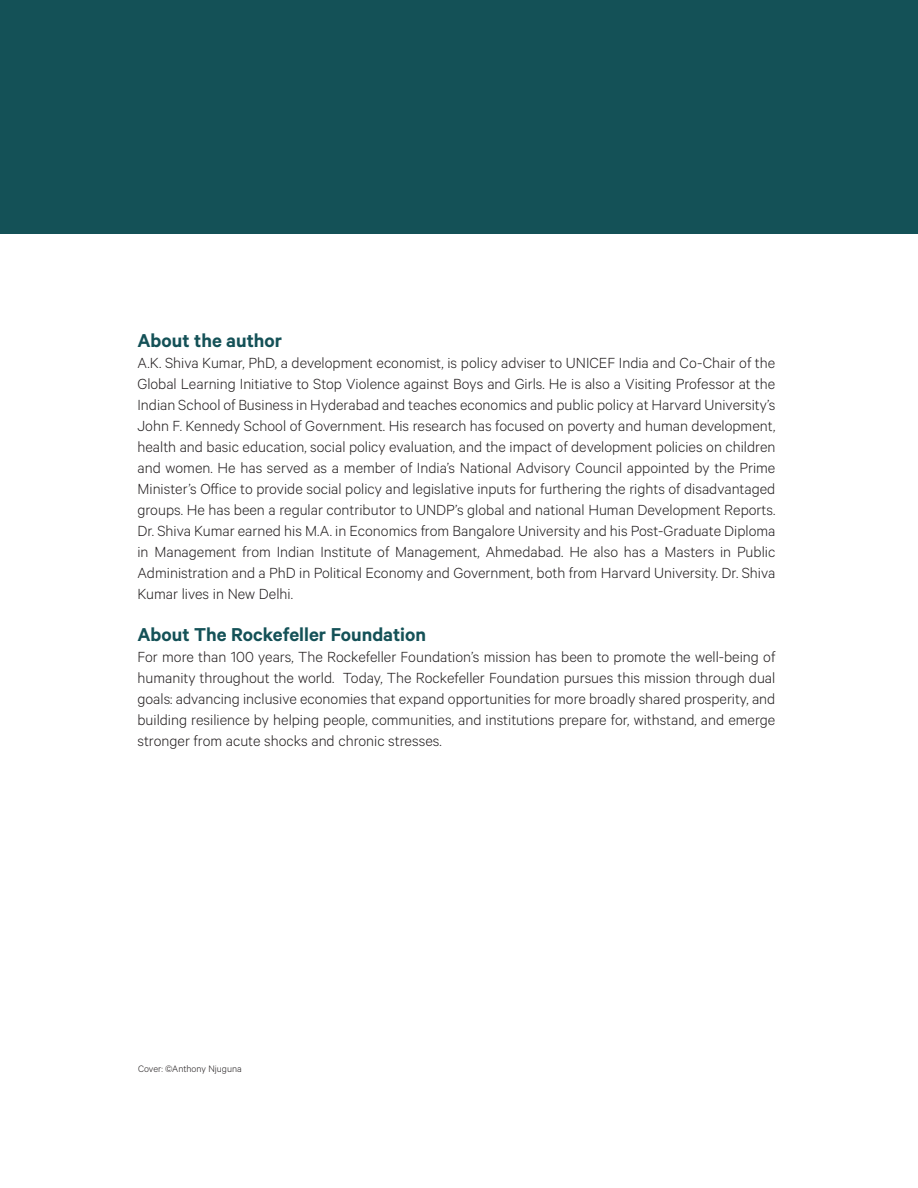
<style>
.page{position:relative;width:918px;height:1188px;background:#fff}
.page>*{position:absolute;margin:0;border:0;box-sizing:border-box;transform-origin:0 0}
.FM_B-Head{font:600 21px "Calibre";color:#145157}
.FM_Body{font:300 16.5px/21px "Calibre";color:#231f20;text-align:justify}
.PhotoCaption{font:300 10.5px "Calibre";color:#231f20}
</style>
<div class="page">
<div style="left:0;top:0;width:918px;height:234px;background:#145157"></div>
<p class="FM_B-Head" style="left:137px;top:328px;width:146px">About the author</p>
<p class="FM_Body" style="left:137px;top:352px;width:639px">A.K. Shiva Kumar, PhD, a development economist, is policy adviser to UNICEF India and Co-Chair of the Global Learning Initiative to Stop Violence against Boys and Girls. He is also a Visiting Professor at the Indian School of Business in Hyderabad and teaches economics and public policy at Harvard University’s John F. Kennedy School of Government. His research has focused on poverty and human development, health and basic education, social policy evaluation, and the impact of development policies on children and women. He has served as a member of India’s National Advisory Council appointed by the Prime Minister’s Office to provide social policy and legislative inputs for furthering the rights of disadvantaged groups. He has been a regular contributor to UNDP’s global and national Human Development Reports.<br>Dr. Shiva Kumar earned his M.A. in Economics from Bangalore University and his Post-Graduate Diploma in Management from Indian Institute of Management, Ahmedabad. He also has a Masters in Public Administration and a PhD in Political Economy and Government, both from Harvard University. Dr. Shiva Kumar lives in New Delhi.</p>
<p class="FM_B-Head" style="left:137px;top:622px;width:290px">About The Rockefeller Foundation</p>
<p class="FM_Body" style="left:137px;top:646px;width:639px">For more than 100 years, The Rockefeller Foundation’s mission has been to promote the well-being of humanity throughout the world. Today, The Rockefeller Foundation pursues this mission through dual goals: advancing inclusive economies that expand opportunities for more broadly shared prosperity, and building resilience by helping people, communities, and institutions prepare for, withstand, and emerge stronger from acute shocks and chronic stresses.</p>
<p class="PhotoCaption" style="left:138px;top:1063px;width:105px">Cover: ©Anthony Njuguna</p>
</div>
